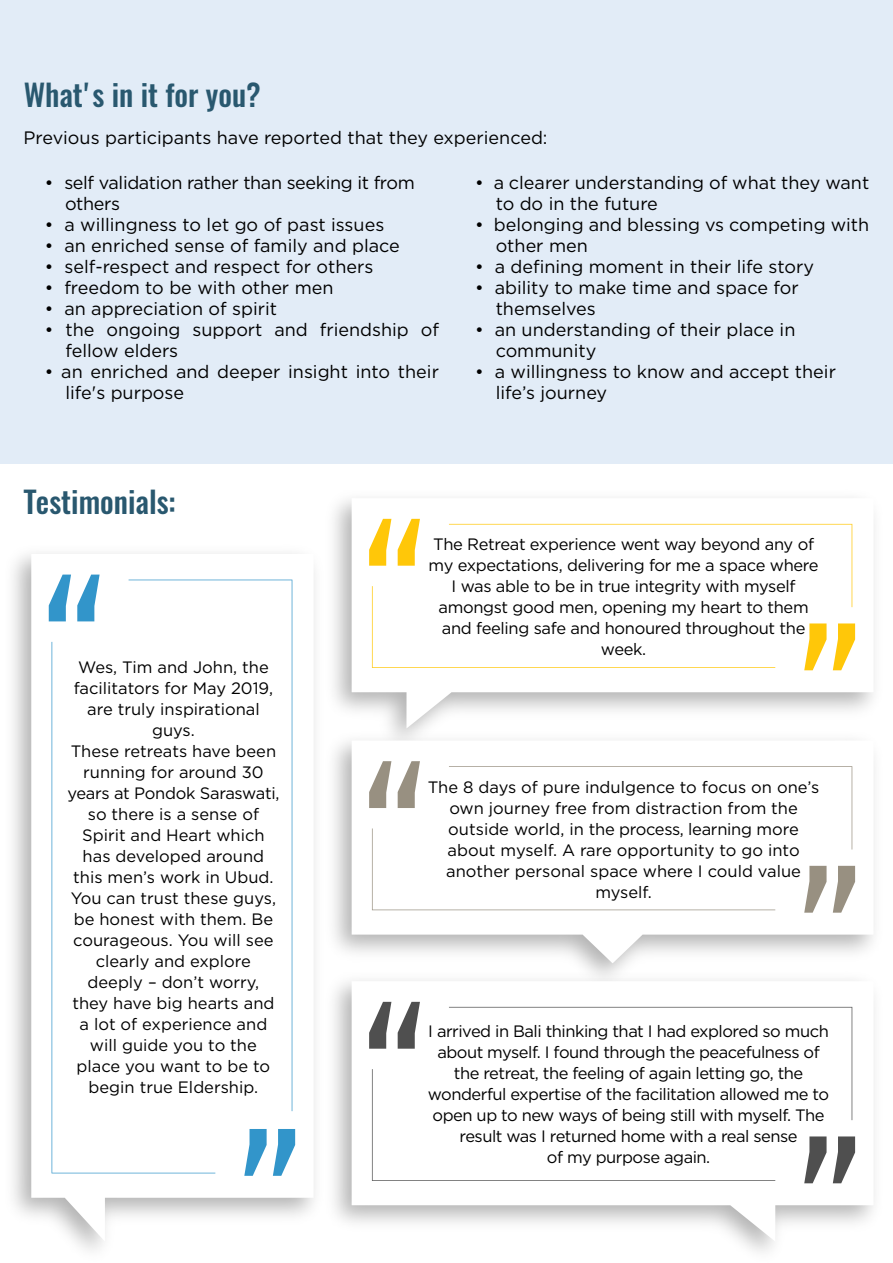
<style>
.page{position:relative;width:893px;height:1263px;background:#fff}
.page>*{position:absolute;margin:0;border:0;box-sizing:border-box;transform-origin:0 0}
.t1{font:500 30px "Oswald";color:#29586f}
.t2{font:18px/21px "Gotham";color:#000}
.t3{font:18px/21px "Gotham";letter-spacing:-.02em;color:#000}
.t4{font:16.5px/21px "Gotham";color:#000;text-align:center}
.t5{font:16.5px/21px "Gotham";letter-spacing:-.02em;color:#000;text-align:center}
</style>
<div class="page">
<div style="left:0;top:0;width:893px;height:464px;background:#e2ecf7"></div>
<svg style="left:31px;top:554px;width:283px;height:687px"></svg>
<svg style="left:49px;top:575px;width:51px;height:46px"></svg>
<svg style="left:244px;top:1129px;width:51px;height:47px"></svg>
<svg style="left:129px;top:580px;width:163px;height:531px"></svg>
<svg style="left:52px;top:642px;width:163px;height:531px"></svg>
<img style="left:317px;top:499px;width:558px;height:224px">
<svg style="left:352px;top:499px;width:521px;height:224px"></svg>
<svg style="left:369px;top:519px;width:486px;height:151px"></svg>
<img style="left:317px;top:723px;width:558px;height:241px">
<svg style="left:352px;top:740px;width:521px;height:223px"></svg>
<svg style="left:369px;top:761px;width:486px;height:152px"></svg>
<img style="left:317px;top:964px;width:558px;height:288px">
<svg style="left:352px;top:981px;width:521px;height:260px"></svg>
<svg style="left:369px;top:1002px;width:51px;height:47px"></svg>
<svg style="left:449px;top:1007px;width:403px;height:113px"></svg>
<svg style="left:372px;top:1069px;width:403px;height:112px"></svg>
<svg style="left:804px;top:1136px;width:51px;height:47px"></svg>
<h1 class="t1" style="left:24px;top:74px;width:239px">What's in it for you?</h1>
<p class="t2" style="left:24px;top:127px;width:525px">Previous participants have reported that they experienced:</p>
<p class="t3" style="left:65px;top:172px;width:351px;text-indent:-20px">• self validation rather than seeking it from others</p>
<p class="t2" style="left:45px;top:214px;width:341px">• a willingness to let go of past issues</p>
<p class="t2" style="left:45px;top:235px;width:356px">• an enriched sense of family and place</p>
<p class="t2" style="left:45px;top:256px;width:330px">• self-respect and respect for others</p>
<p class="t2" style="left:45px;top:277px;width:290px">• freedom to be with other men</p>
<p class="t2" style="left:45px;top:298px;width:234px">• an appreciation of spirit</p>
<p class="t2" style="left:65px;top:319px;width:375px;text-indent:-20px">• the ongoing support and friendship of fellow elders</p>
<p class="t2" style="left:65px;top:361px;width:375px;text-indent:-20px">• an enriched and deeper insight into their life's purpose</p>
<p class="t2" style="left:496px;top:172px;width:375px;text-indent:-20px">• a clearer understanding of what they want to do in the future</p>
<p class="t2" style="left:496px;top:214px;width:375px;text-indent:-20px">• belonging and blessing vs competing with other men</p>
<p class="t2" style="left:475px;top:256px;width:340px">• a defining moment in their life story</p>
<p class="t2" style="left:496px;top:277px;width:305px;text-indent:-20px">• ability to make time and space for themselves</p>
<p class="t2" style="left:496px;top:319px;width:301px;text-indent:-20px">• an understanding of their place in community</p>
<p class="t2" style="left:496px;top:361px;width:342px;text-indent:-20px">• a willingness to know and accept their life’s journey</p>
<h1 class="t1" style="left:24px;top:481px;width:153px">Testimonials:</h1>
<p class="t4" style="left:67px;top:656px;width:214px">Wes, Tim and John, the facilitators for May 2019, are truly inspirational guys.<br>These retreats have been running for around 30 years at Pondok Saraswati, so there is a sense of<br>Spirit and Heart which has developed around this men’s work in Ubud.<br>You can trust these guys, be honest with them. Be courageous. You will see clearly and explore deeply – don’t worry,<br>they have big hearts and a lot of experience and will guide you to the place you want to be to begin true Eldership.</p>
<p class="t5" style="left:429px;top:533px;width:392px">The Retreat experience went way beyond any of my expectations, delivering for me a space where I was able to be in true integrity with myself amongst good men, opening my heart to them and feeling safe and honoured throughout the week.</p>
<p class="t4" style="left:428px;top:776px;width:393px">The 8 days of pure indulgence to focus on one’s own journey free from distraction from the outside world, in the process, learning more about myself. A rare opportunity to go into another personal space where I could value myself.</p>
<p class="t5" style="left:428px;top:1020px;width:403px">I arrived in Bali thinking that I had explored so much about myself. I found through the peacefulness of the retreat, the feeling of again letting go, the wonderful expertise of the facilitation allowed me to open up to new ways of being still with myself. The result was I returned home with a real sense<br>of my purpose again.</p>
</div>
